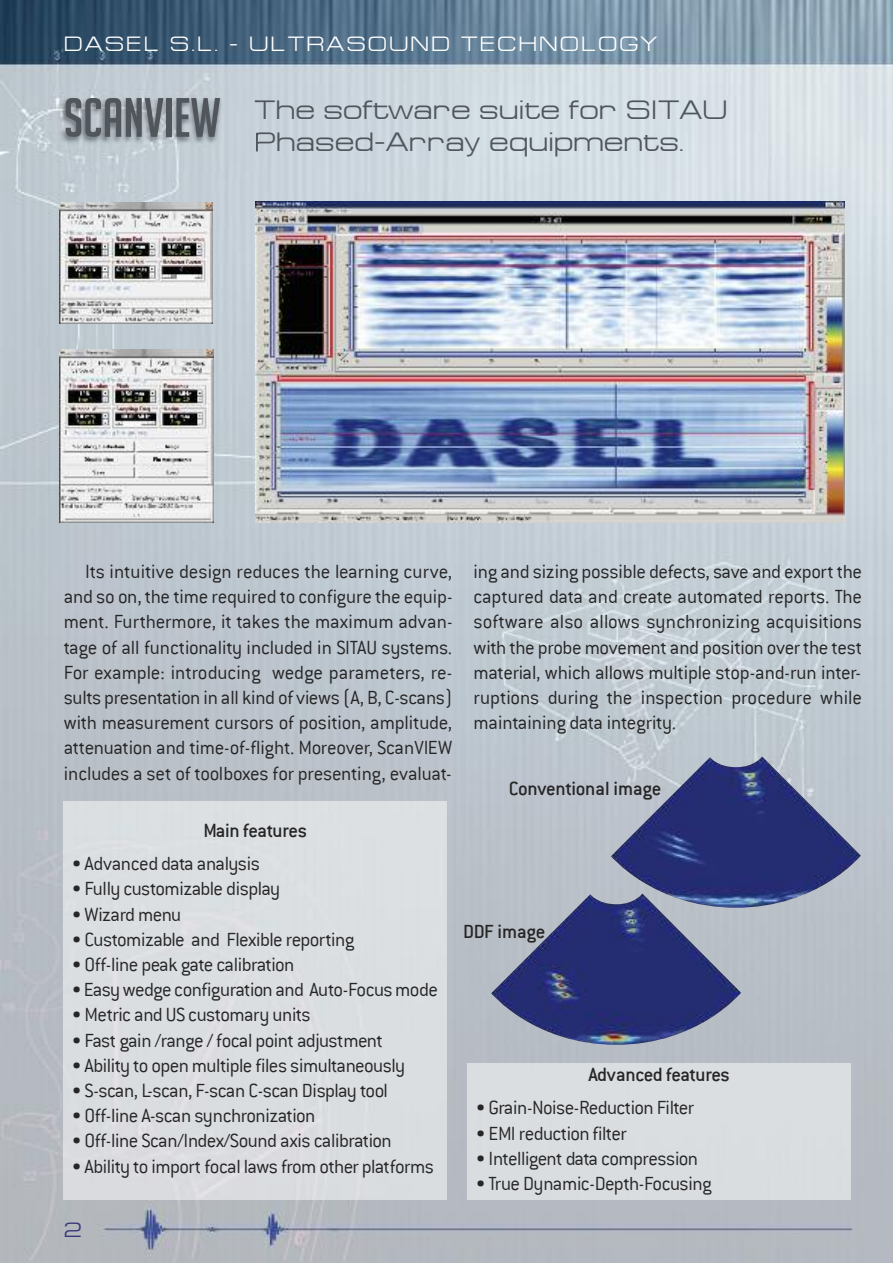
<style>
.page{position:relative;width:893px;height:1263px;background:#fff}
.page>*{position:absolute;margin:0;border:0;box-sizing:border-box;transform-origin:0 0}
.t1{font:54px "Big Noodle Titling";color:#50565c}
.t2{font:27px/32.4px "Europe Ext";color:#50565c}
.t3{font:300 21px/25.2px "Conduit ITC";letter-spacing:-.025em;color:#272627;text-align:justify}
.t4{font:500 21px "Conduit ITC";letter-spacing:-.015em;color:#272627}
.t5{font:21px "Europe Ext";letter-spacing:.1em;color:#fff}
.t6{font:21px "Europe Ext";color:#363679}
</style>
<div class="page">
<img style="left:0;top:0;width:893px;height:1263px">
<img style="left:53px;top:89px;width:206px;height:83px">
<svg style="left:255px;top:100px;width:4px;height:4px"></svg>
<img style="left:256px;top:133px;width:3px;height:19px">
<img style="left:256px;top:201px;width:589px;height:321px">
<img style="left:60px;top:349px;width:153px;height:174px">
<img style="left:59px;top:202px;width:153px;height:121px">
<div style="left:64px;top:801px;width:382px;height:398px;background:#dadee1"></div>
<img style="left:611px;top:756px;width:250px;height:152px">
<img style="left:491px;top:893px;width:250px;height:152px">
<div style="left:468px;top:1063px;width:382px;height:136px;background:#dadee1"></div>
<p class="t5" style="left:64px;top:32px;width:595px">DASEL S.L. - ULTRASOUND TECHNOLOGY</p>
<h1 class="t1" style="left:64px;top:89px;width:158px">SCANVIEW</h1>
<p class="t2" style="left:254px;top:94px;width:475px">The software suite for SITAU<br>Phased-Array equipments.</p>
<p class="t3" style="left:64px;top:559px;width:390px;text-indent:21px">Its intuitive design reduces the learning curve, and so on,the time required to configure the equip&shy;ment. Furthermore, it takes the maximum advan&shy;tage of all functionality included in SITAU systems.<br>For example: introducing wedge parameters, re&shy;sults presentation in all kind of views (A, B, C-scans) with measurement cursors of position, amplitude, attenuation and time-of-flight. Moreover, ScanVIEW includes a set of toolboxes for presenting, evaluat-</p>
<p class="t3" style="left:474px;top:559px;width:390px">ing and sizing possible defects, save and export the captured data and create automated reports. The software also allows synchronizing acquisitions with the probe movement and position over the test material, which allows multiple stop-and-run inter&shy;ruptions during the inspection procedure while maintaining data integrity.</p>
<p class="t4" style="left:509px;top:777px;width:154px">Conventional image</p>
<p class="t4" style="left:203px;top:818px;width:105px">Main features</p>
<p class="t3" style="left:72px;top:851px;width:189px">• Advanced data analysis</p>
<p class="t3" style="left:72px;top:876px;width:209px">• Fully customizable display</p>
<p class="t3" style="left:72px;top:901px;width:111px">• Wizard menu</p>
<p class="t3" style="left:72px;top:927px;width:284px">• Customizable and Flexible reporting</p>
<p class="t3" style="left:72px;top:952px;width:224px">• Off-line peak gate calibration</p>
<p class="t3" style="left:72px;top:977px;width:367px">•Easywedge configurationand Auto-Focusmode</p>
<p class="t3" style="left:72px;top:1002px;width:240px">• Metric and US customary units</p>
<p class="t3" style="left:72px;top:1027px;width:312px">• Fast gain /range / focal point adjustment</p>
<p class="t3" style="left:72px;top:1053px;width:335px">• Ability to open multiple files simultaneously</p>
<p class="t3" style="left:72px;top:1078px;width:317px">• S-scan, L-scan, F-scan C-scan Display tool</p>
<p class="t3" style="left:72px;top:1103px;width:245px">• Off-line A-scan synchronization</p>
<p class="t3" style="left:72px;top:1128px;width:321px">• Off-line Scan/Index/Sound axis calibration</p>
<p class="t3" style="left:72px;top:1153px;width:363px">• Ability to import focal laws from other platforms</p>
<p class="t6" style="left:64px;top:1218px;width:20px">2</p>
<p class="t4" style="left:463px;top:920px;width:84px">DDF image</p>
<p class="t4" style="left:588px;top:1062px;width:143px">Advanced features</p>
<p class="t3" style="left:476px;top:1095px;width:219px">• Grain-Noise-Reduction Filter</p>
<p class="t3" style="left:476px;top:1120px;width:152px">• EMI reduction filter</p>
<p class="t3" style="left:476px;top:1146px;width:223px">• Intelligent data compression</p>
<p class="t3" style="left:476px;top:1171px;width:237px">• True Dynamic-Depth-Focusing</p>
</div>
